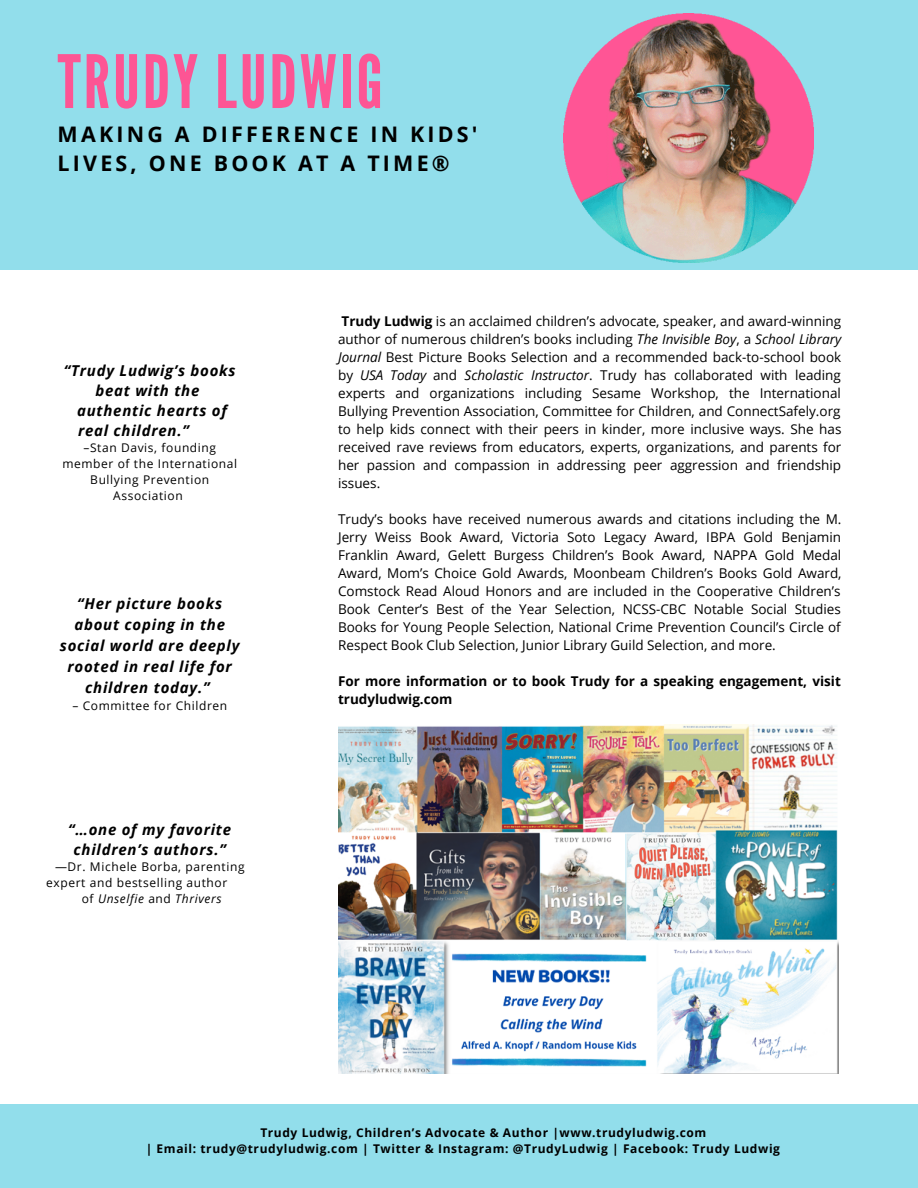
<style>
.page{position:relative;width:918px;height:1188px;background:#fff}
.page>*{position:absolute;margin:0;border:0;box-sizing:border-box;transform-origin:0 0}
.t1{font:73.35px "League Gothic";letter-spacing:.04em;color:#fd5594}
.t2{font:700 21.45px/29.2px "Open Sans";letter-spacing:.15em;color:#000}
.t3{font:italic 700 15px/21px "Open Sans";letter-spacing:.05em;color:#000;text-align:center}
.t4{font:13.5px/18px "Open Sans";color:#000;text-align:justify}
.t5{font:700 13.5px/18px "Open Sans";color:#000}
.t6{font:12px/16px "Open Sans";letter-spacing:.05em;color:#000;text-align:center}
.t7{font:700 12px/16px "Open Sans";letter-spacing:.05em;color:#000}
.t8{font:italic 12px "Open Sans";letter-spacing:.05em;color:#000}
.s1{font-style:normal}
.s2{font-weight:700}
.s3{font-style:italic}
</style>
<div class="page">
<div style="left:0;top:0;width:918px;height:270px;background:#92deeb"></div>
<div style="left:0;top:1105px;width:918px;height:83px;background:#92deeb"></div>
<img style="left:563px;top:13px;width:250px;height:250px">
<img style="left:338px;top:725px;width:501px;height:349px">
<h1 class="t1" style="left:58px;top:39px;width:327px">TRUDY LUDWIG</h1>
<h2 class="t2" style="left:58px;top:119px;width:422px">MAKING A DIFFERENCE IN KIDS'<br>LIVES, ONE BOOK AT A TIME®</h2>
<p class="t3" style="left:64px;top:360px;width:173px">“Trudy Ludwig’s books</p>
<p class="t3" style="left:95px;top:380px;width:106px">beat with the</p>
<p class="t3" style="left:77px;top:400px;width:151px">authentic hearts of</p>
<p class="t3" style="left:78px;top:420px;width:112px">real children.”</p>
<p class="t6" style="left:62px;top:440px;width:176px">–Stan Davis, founding member of the International<br>Bullying Prevention<br>Association</p>
<p class="t3" style="left:60px;top:592px;width:181px">“Her picture books about coping in the social world are deeply rooted in real life for children today.”</p>
<p class="t6" style="left:72px;top:697px;width:156px">– Committee for Children</p>
<p class="t3" style="left:68px;top:819px;width:164px;line-height:20px">“…one of my favorite children’s authors.”</p>
<p class="t6" style="left:55px;top:858px;width:191px">—Dr. Michele Borba, parenting</p>
<p class="t6" style="left:46px;top:874px;width:183px">expert and bestselling author</p>
<p class="t8" style="left:82px;top:890px;width:141px"><span class="s1">of</span> Unselfie <span class="s1">and</span> Thrivers</p>
<p class="t4" style="left:338px;top:312px;width:505px"><span class="s2">Trudy Ludwig</span> is an acclaimed children’s advocate, speaker, and award-winning author of numerous children’s books including <span class="s3">The Invisible Boy</span>, a <span class="s3">School Library Journal</span> Best Picture Books Selection and a recommended back-to-school book by <span class="s3">USA Today</span> and <span class="s3">Scholastic Instructor</span>. Trudy has collaborated with leading experts and organizations including Sesame Workshop, the International Bullying Prevention Association, Committee for Children, and ConnectSafely.org to help kids connect with their peers in kinder, more inclusive ways. She has received rave reviews from educators, experts, organizations, and parents for her passion and compassion in addressing peer aggression and friendship issues.</p>
<p class="t4" style="left:338px;top:510px;width:505px">Trudy’s books have received numerous awards and citations including the M.<br>Jerry Weiss Book Award, Victoria Soto Legacy Award, IBPA Gold Benjamin Franklin Award, Gelett Burgess Children’s Book Award, NAPPA Gold Medal Award, Mom’s Choice Gold Awards, Moonbeam Children’s Books Gold Award, Comstock Read Aloud Honors and are included in the Cooperative Children’s Book Center’s Best of the Year Selection, NCSS-CBC Notable Social Studies Books for Young People Selection, National Crime Prevention Council’s Circle of Respect Book Club Selection, Junior Library Guild Selection, and more.</p>
<p class="t5" style="left:338px;top:672px;width:504px">For more information or to book Trudy for a speaking engagement, visit trudyludwig.com</p>
<p class="t7" style="left:146px;top:1124px;width:636px;text-indent:115px">Trudy Ludwig, Children’s Advocate &amp; Author |www.trudyludwig.com<br>| Email: trudy@trudyludwig.com | Twitter &amp; Instagram: @TrudyLudwig | Facebook: Trudy Ludwig</p>
</div>
